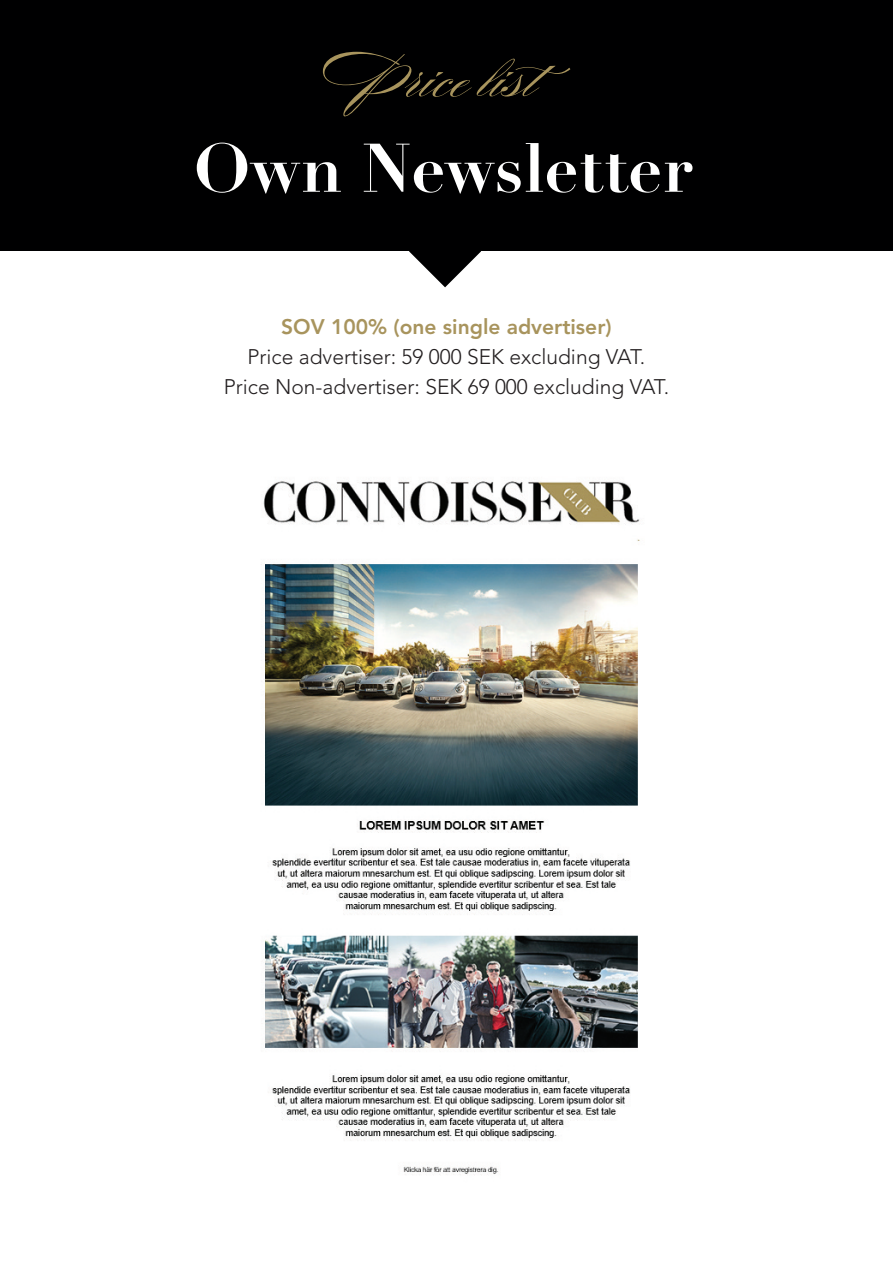
<style>
.page{position:relative;width:893px;height:1263px;background:#fff}
.page>*{position:absolute;margin:0;border:0;box-sizing:border-box;transform-origin:0 0}
.t1{font:700 67.5px "Didot LH";color:#fff}
.t2{font:54px "Burgues Script";color:#a8945d}
.t3{font:300 21px/29.7px "Avenir";color:#231f20;text-align:center}
.t4{font:800 21px "Avenir";color:#a8945d}
</style>
<div class="page">
<div style="left:0;top:0;width:893px;height:252px;background:#000001"></div>
<div style="left:0;top:251px;width:893px;height:1012px;background:#fff"></div>
<svg style="left:409px;top:251px;width:72px;height:36px"></svg>
<img style="left:261px;top:481px;width:379px;height:694px">
<h2 class="t2" style="left:347px;top:45px;width:235px">Price list</h2>
<h1 class="t1" style="left:194px;top:144px;width:500px">Own Newsletter</h1>
<p class="t4" style="left:281px;top:315px;width:332px">SOV 100% (one single advertiser)</p>
<p class="t3" style="left:224px;top:342px;width:447px">Price advertiser: 59 000 SEK excluding VAT.<br>Price Non-advertiser: SEK 69 000 excluding VAT.</p>
</div>
